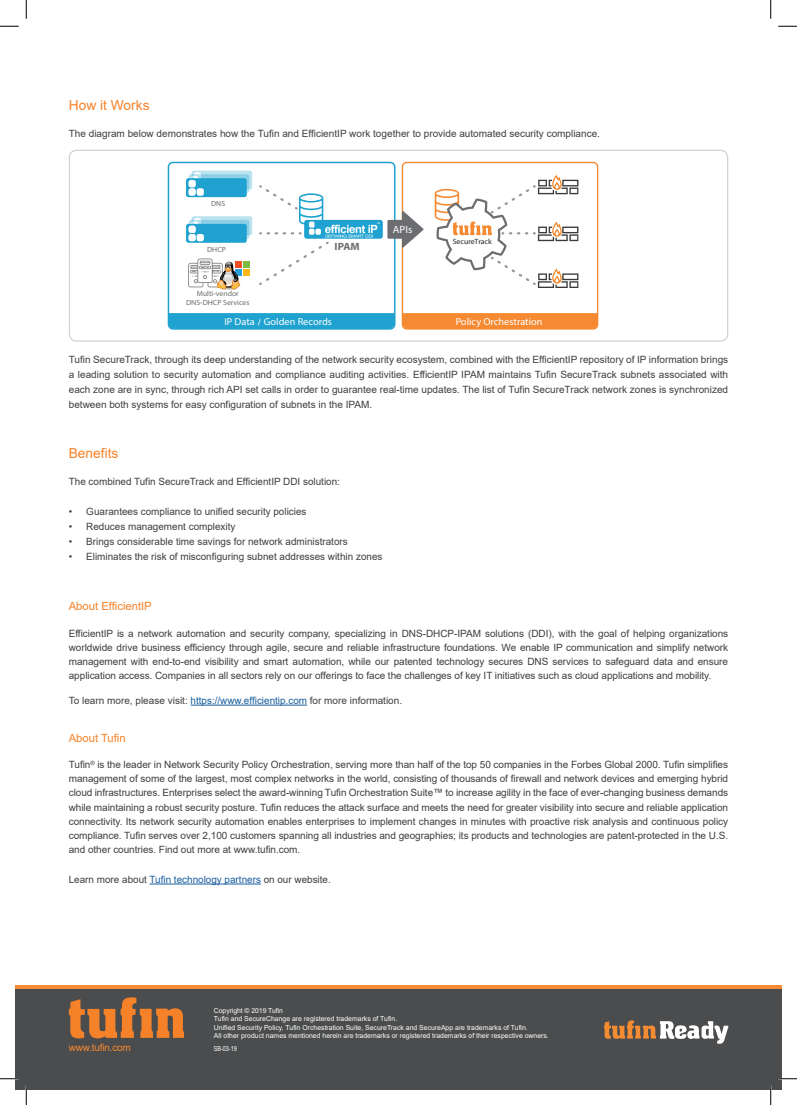
<style>
.page{position:relative;width:797px;height:1105px;background:#fff}
.page>*{position:absolute;margin:0;border:0;box-sizing:border-box;transform-origin:0 0}
.t1{font:13.75px "Arial";color:#f58229}
.t2{font:11.25px "Arial";color:#f58229}
.t3{font:700 10.5px "Myriad Hebrew";color:#6c6d70}
.t4{font:10.5px "Myriad Hebrew";color:#fff}
.t5{font:10px/14.1px "Arial";color:#3e3e3f;text-align:justify}
.t6{font:10px "Myriad Hebrew";color:#fff}
.t7{font:10px "Arial";letter-spacing:-.02em;color:#f58a32}
.t8{font:7.62px "Myriad Hebrew";color:#231f20}
.t9{font:7.5px/9px "Myriad Hebrew";color:#6c6d70;text-align:center}
.t10{font:6.88px/8.2px "Arial";color:#fff}
.t11{font:6.88px "Arial Narrow";color:#fff}
.s1{color:#175d9e}
</style>
<div class="page">
<div style="left:15px;top:985px;width:767px;height:101px;background:#f58c35"></div>
<div style="left:15px;top:989px;width:767px;height:101px;background:#4b4c4d"></div>
<hr style="left:190px;top:705px;width:117px;height:1px;background:#175d9e">
<hr style="left:149px;top:884px;width:112px;height:1px;background:#175d9e">
<div style="left:69px;top:150px;width:659px;height:192px;border:1px solid #d1d2d4;border-radius:7px"></div>
<svg style="left:69px;top:997px;width:115px;height:42px"></svg>
<svg style="left:604px;top:1020px;width:124px;height:24px"></svg>
<div style="left:243px;top:261px;width:7px;height:7px;background:#7cbb41"></div>
<div style="left:243px;top:269px;width:7px;height:7px;background:#fcb715"></div>
<div style="left:404px;top:313px;width:192px;height:15px;background:#f58a32"></div>
<div style="left:168px;top:162px;width:227px;height:168px;border:1px solid #1fa2cf;border-radius:5px"></div>
<div style="left:402px;top:162px;width:196px;height:168px;border:1px solid #f58a32;border-radius:4px"></div>
<div style="left:304px;top:220px;width:79px;height:19px;background:#1fa2cf;border-radius:3px"></div>
<svg style="left:191px;top:171px;width:61px;height:19px"></svg>
<div style="left:189px;top:174px;width:60px;height:19px;background:#8dcfe6;border-radius:2px"></div>
<div style="left:168px;top:313px;width:226px;height:16px;background:#1fa2cf"></div>
<svg style="left:435px;top:175px;width:143px;height:113px"></svg>
<svg style="left:260px;top:232px;width:33px;height:2px"></svg>
<svg style="left:259px;top:185px;width:64px;height:40px"></svg>
<svg style="left:259px;top:241px;width:70px;height:44px"></svg>
<div style="left:186px;top:178px;width:61px;height:19px;background:#1fa2cf;border-radius:2px"></div>
<svg style="left:188px;top:172px;width:21px;height:24px"></svg>
<img style="left:309px;top:219px;width:71px;height:20px">
<svg style="left:191px;top:216px;width:61px;height:19px"></svg>
<svg style="left:189px;top:220px;width:60px;height:19px"></svg>
<div style="left:186px;top:224px;width:61px;height:19px;background:#1fa2cf;border-radius:2px"></div>
<svg style="left:188px;top:218px;width:21px;height:23px"></svg>
<svg style="left:387px;top:211px;width:36px;height:37px"></svg>
<svg style="left:188px;top:259px;width:53px;height:31px"></svg>
<svg style="left:0;top:25px;width:19px;height:2px"></svg>
<svg style="left:778px;top:25px;width:19px;height:2px"></svg>
<svg style="left:0;top:1078px;width:19px;height:1px"></svg>
<svg style="left:778px;top:1078px;width:19px;height:1px"></svg>
<svg style="left:25px;top:0;width:2px;height:19px"></svg>
<svg style="left:25px;top:1086px;width:2px;height:19px"></svg>
<svg style="left:770px;top:0;width:1px;height:19px"></svg>
<svg style="left:770px;top:1086px;width:1px;height:19px"></svg>
<h1 class="t1" style="left:69px;top:96px;width:82px">How it Works</h1>
<p class="t5" style="left:69px;top:127px;width:533px">The diagram below demonstrates how the Tufin and EfficientIP work together to provide automated security compliance.</p>
<p class="t9" style="left:211px;top:200px;width:16px">DNS</p>
<p class="t9" style="left:207px;top:245px;width:20px">DHCP</p>
<p class="t9" style="left:186px;top:290px;width:65px">Multi-vendor<br>DNS-DHCP Services</p>
<p class="t3" style="left:334px;top:241px;width:27px">IPAM</p>
<p class="t4" style="left:393px;top:224px;width:21px">APIs</p>
<p class="t8" style="left:452px;top:237px;width:41px">SecureTrack</p>
<p class="t6" style="left:224px;top:316px;width:109px">IP Data / Golden Records</p>
<p class="t6" style="left:456px;top:316px;width:88px">Policy Orchestration</p>
<p class="t5" style="left:69px;top:351px;width:661px;line-height:15px">Tufin SecureTrack, through its deep understanding of the network security ecosystem, combined with the EfficientIP repository of IP information brings a leading solution to security automation and compliance auditing activities. EfficientIP IPAM maintains Tufin SecureTrack subnets associated with each zone are in sync, through rich API set calls in order to guarantee real-time updates. The list of Tufin SecureTrack network zones is synchronized between both systems for easy configuration of subnets in the IPAM.</p>
<h1 class="t1" style="left:69px;top:443px;width:51px">Benefits</h1>
<p class="t5" style="left:69px;top:474px;width:273px">The combined Tufin SecureTrack and EfficientIP DDI solution:</p>
<p class="t5" style="left:69px;top:504px;width:239px">• Guarantees compliance to unified security policies</p>
<p class="t5" style="left:69px;top:519px;width:168px">• Reduces management complexity</p>
<p class="t5" style="left:69px;top:534px;width:280px">• Brings considerable time savings for network administrators</p>
<p class="t5" style="left:69px;top:549px;width:315px">• Eliminates the risk of misconfiguring subnet addresses within zones</p>
<p class="t2" style="left:69px;top:598px;width:84px">About EfficientIP</p>
<p class="t5" style="left:69px;top:626px;width:661px">EfficientIP is a network automation and security company, specializing in DNS-DHCP-IPAM solutions (DDI), with the goal of helping organizations worldwide drive business efficiency through agile, secure and reliable infrastructure foundations. We enable IP communication and simplify network management with end-to-end visibility and smart automation, while our patented technology secures DNS services to safeguard data and ensure application access. Companies in all sectors rely on our offerings to face the challenges of key IT initiatives such as cloud applications and mobility.</p>
<p class="t5" style="left:69px;top:693px;width:335px">To learn more, please visit: <span class="s1">https://www.efficientip.com</span> for more information.</p>
<p class="t2" style="left:69px;top:730px;width:58px">About Tufin</p>
<p class="t5" style="left:69px;top:757px;width:661px">Tufin<sup>®</sup> is the leader in Network Security Policy Orchestration, serving more than half of the top 50 companies in the Forbes Global 2000. Tufin simplifies management of some of the largest, most complex networks in the world, consisting of thousands of firewall and network devices and emerging hybrid cloud infrastructures. Enterprises select the award-winning Tufin Orchestration Suite™ to increase agility in the face of ever-changing business demands while maintaining a robust security posture. Tufin reduces the attack surface and meets the need for greater visibility into secure and reliable application connectivity. Its network security automation enables enterprises to implement changes in minutes with proactive risk analysis and continuous policy compliance. Tufin serves over 2,100 customers spanning all industries and geographies; its products and technologies are patent-protected in the U.S. and other countries. Find out more at www.tufin.com.</p>
<p class="t5" style="left:69px;top:872px;width:263px">Learn more about <span class="s1">Tufin technology partners</span> on our website.</p>
<p class="t10" style="left:214px;top:1007px;width:336px">Copyright © 2019 Tufin<br>Tufin and SecureChange are registered trademarks of Tufin.<br>Unified Security Policy, Tufin Orchestration Suite, SecureTrack and SecureApp are trademarks of Tufin.<br>All other product names mentioned herein are trademarks or registered trademarks of their respective owners.</p>
<p class="t7" style="left:69px;top:1040px;width:64px">www.tufin.com</p>
<p class="t11" style="left:214px;top:1044px;width:24px">SB-03-19</p>
</div>
